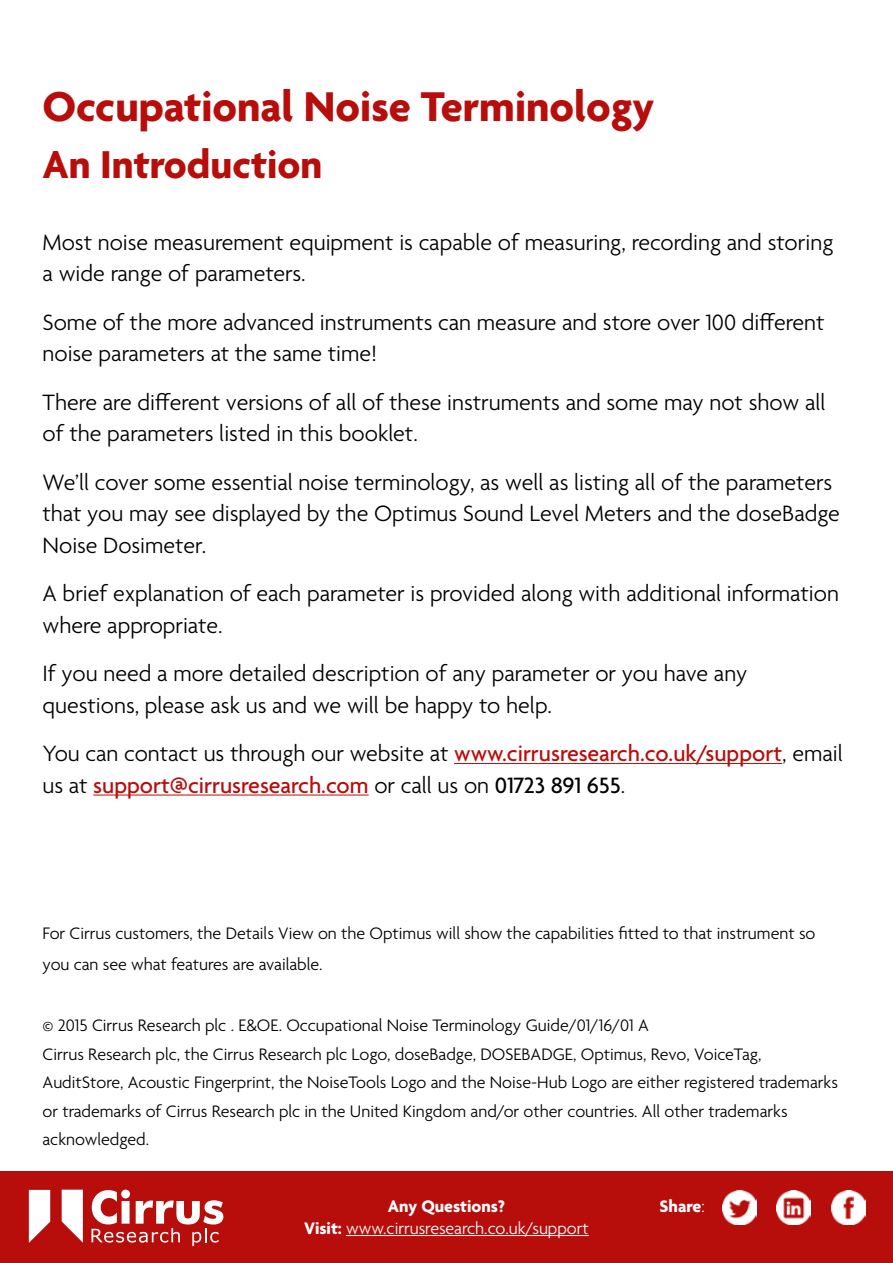
<style>
.page{position:relative;width:893px;height:1263px;background:#fff}
.page>*{position:absolute;margin:0;border:0;box-sizing:border-box;transform-origin:0 0}
.t1{font:700 45px "Agenda";color:#b70e0c}
.t2{font:700 42px "Agenda";color:#b70e0c}
.t3{font:300 24px/31.5px "Agenda";color:#000}
.t4{font:500 24px/31.5px "Agenda";color:#b70e0c}
.t5{font:300 18px/28.5px "Agenda";color:#000}
.t6{font:300 18px/21.6px "Agenda";color:#fff;text-align:center}
.t7{font:700 18px "Agenda";color:#fff}
.s1{font-weight:300;color:#000}
.s2{color:#000}
.s3{font-weight:700}
.s4{font-weight:300}
</style>
<div class="page">
<div style="left:0;top:1171px;width:893px;height:92px;background:#b70e0c"></div>
<svg style="left:29px;top:1190px;width:21px;height:53px"></svg>
<svg style="left:62px;top:1189px;width:21px;height:53px"></svg>
<svg style="left:91px;top:1189px;width:132px;height:57px"></svg>
<hr style="left:346px;top:1235px;width:243px;height:1px;background:#fff">
<img style="left:831px;top:1190px;width:34px;height:34px">
<img style="left:777px;top:1190px;width:34px;height:34px">
<img style="left:722px;top:1190px;width:34px;height:34px">
<hr style="left:454px;top:763px;width:328px;height:1px;background:#b70e0c">
<hr style="left:93px;top:795px;width:276px;height:1px;background:#b70e0c">
<h1 class="t1" style="left:43px;top:83px;width:613px">Occupational Noise Terminology</h1>
<h2 class="t2" style="left:43px;top:142px;width:281px">An Introduction</h2>
<p class="t3" style="left:43px;top:228px;width:792px">Most noise measurement equipment is capable of measuring, recording and storing a wide range of parameters.</p>
<p class="t3" style="left:43px;top:308px;width:784px">Some of the more advanced instruments can measure and store over 100 different noise parameters at the same time!</p>
<p class="t3" style="left:43px;top:388px;width:784px">There are different versions of all of these instruments and some may not show all of the parameters listed in this booklet.</p>
<p class="t3" style="left:43px;top:468px;width:799px">We’ll cover some essential noise terminology, as well as listing all of the parameters that you may see displayed by the Optimus Sound Level Meters and the doseBadge<br>Noise Dosimeter.</p>
<p class="t3" style="left:43px;top:579px;width:798px">A brief explanation of each parameter is provided along with additional information where appropriate.</p>
<p class="t3" style="left:43px;top:659px;width:706px">If you need a more detailed description of any parameter or you have any questions, please ask us and we will be happy to help.</p>
<p class="t4" style="left:43px;top:739px;width:802px"><span class="s1">You can contact us through our website at</span> www.cirrusresearch.co.uk/support<span class="s1">, email us at</span> support@cirrusresearch.com <span class="s1">or call us on</span> <span class="s2">01723 891 655</span><span class="s1">.</span></p>
<p class="t5" style="left:43px;top:918px;width:774px;line-height:31.5px">For Cirrus customers, the Details View on the Optimus will show the capabilities fitted to that instrument so you can see what features are available.</p>
<p class="t5" style="left:43px;top:1012px;width:797px">© 2015 Cirrus Research plc . E&amp;OE. Occupational Noise Terminology Guide/01/16/01 A<br>Cirrus Research plc, the Cirrus Research plc Logo, doseBadge, DOSEBADGE, Optimus, Revo, VoiceTag, AuditStore, Acoustic Fingerprint, the NoiseTools Logo and the Noise-Hub Logo are either registered trademarks or trademarks of Cirrus Research plc in the United Kingdom and/or other countries. All other trademarks acknowledged.</p>
<p class="t6" style="left:304px;top:1197px;width:286px"><span class="s3">Any Questions?<br>Visit:</span> www.cirrusresearch.co.uk/support</p>
<p class="t7" style="left:660px;top:1197px;width:47px">Share<span class="s4">:</span></p>
</div>
